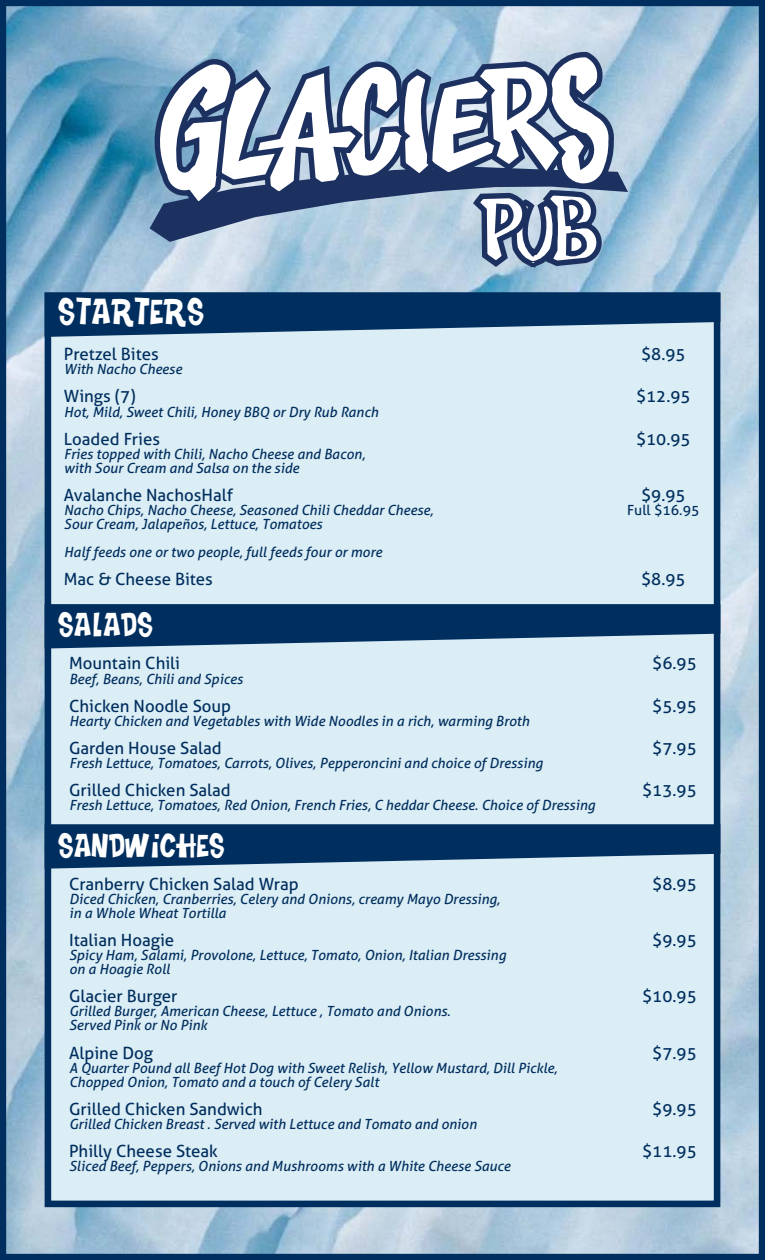
<style>
.page{position:relative;width:765px;height:1260px;background:#fff}
.page>*{position:absolute;margin:0;border:0;box-sizing:border-box;transform-origin:0 0}
.t1{font:47.75px "Turkey Sandwich Regular";color:#fff}
.t2{font:43.5px "Turkey Sandwich Regular";color:#fff}
.t3{font:16.88px "Aller";color:#002e5e}
.t4{font:italic 14px/14.1px "Aller";color:#002e5e}
.t5{font:14px "Aller";color:#002e5e}
</style>
<div class="page">
<img style="left:7px;top:7px;width:751px;height:1246px">
<div style="left:0;top:0;width:765px;height:1260px;border:6px solid #002e5e"></div>
<div style="left:45px;top:293px;width:675px;height:914px;background:#dbedf5;border:7px solid #002e5e"></div>
<svg style="left:45px;top:292px;width:675px;height:45px"></svg>
<svg style="left:45px;top:604px;width:675px;height:45px"></svg>
<svg style="left:45px;top:824px;width:675px;height:45px"></svg>
<svg style="left:145px;top:16px;width:483px;height:255px"></svg>
<p class="t1" style="left:58px;top:297px;width:148px">starters</p>
<p class="t3" style="left:64px;top:344px;width:96px">Pretzel Bites</p>
<p class="t3" style="left:641px;top:344px;width:46px">$8.95</p>
<p class="t4" style="left:64px;top:362px;width:120px">With Nacho Cheese</p>
<p class="t3" style="left:64px;top:386px;width:73px">Wings (7)</p>
<p class="t3" style="left:636px;top:386px;width:56px">$12.95</p>
<p class="t4" style="left:64px;top:404px;width:316px">Hot, Mild, Sweet Chili, Honey BBQ or Dry Rub Ranch</p>
<p class="t3" style="left:64px;top:428px;width:98px">Loaded Fries</p>
<p class="t3" style="left:636px;top:428px;width:56px">$10.95</p>
<p class="t4" style="left:64px;top:447px;width:303px">Fries topped with Chili, Nacho Cheese and Bacon,</p>
<p class="t4" style="left:64px;top:461px;width:237px">with Sour Cream and Salsa on the side</p>
<p class="t3" style="left:64px;top:485px;width:171px">Avalanche NachosHalf</p>
<p class="t3" style="left:641px;top:485px;width:46px">$9.95</p>
<p class="t4" style="left:64px;top:503px;width:371px">Nacho Chips, Nacho Cheese, Seasoned Chili Cheddar Cheese,</p>
<p class="t5" style="left:627px;top:502px;width:74px">Full $16.95</p>
<p class="t4" style="left:64px;top:517px;width:260px">Sour Cream, Jalapeños, Lettuce, Tomatoes</p>
<p class="t4" style="left:64px;top:545px;width:320px">Half feeds one or two people, full feeds four or more</p>
<p class="t3" style="left:64px;top:569px;width:151px">Mac &amp; Cheese Bites</p>
<p class="t3" style="left:641px;top:569px;width:46px">$8.95</p>
<p class="t2" style="left:58px;top:611px;width:97px">salads</p>
<p class="t3" style="left:69px;top:653px;width:113px">Mountain Chili</p>
<p class="t3" style="left:652px;top:653px;width:46px">$6.95</p>
<p class="t4" style="left:69px;top:671px;width:175px">Beef, Beans, Chili and Spices</p>
<p class="t3" style="left:69px;top:695px;width:164px">Chicken Noodle Soup</p>
<p class="t3" style="left:652px;top:695px;width:46px">$5.95</p>
<p class="t4" style="left:69px;top:714px;width:462px">Hearty Chicken and Vegetables with Wide Noodles in a rich, warming Broth</p>
<p class="t3" style="left:69px;top:738px;width:154px">Garden House Salad</p>
<p class="t3" style="left:652px;top:738px;width:46px">$7.95</p>
<p class="t4" style="left:69px;top:756px;width:475px">Fresh Lettuce, Tomatoes, Carrots, Olives, Pepperoncini and choice of Dressing</p>
<p class="t3" style="left:69px;top:780px;width:163px">Grilled Chicken Salad</p>
<p class="t3" style="left:642px;top:780px;width:56px">$13.95</p>
<p class="t4" style="left:69px;top:798px;width:528px">Fresh Lettuce, Tomatoes, Red Onion, French Fries, C heddar Cheese. Choice of Dressing</p>
<p class="t2" style="left:58px;top:832px;width:169px">sandwiches</p>
<p class="t3" style="left:69px;top:873px;width:231px">Cranberry Chicken Salad Wrap</p>
<p class="t3" style="left:652px;top:873px;width:46px">$8.95</p>
<p class="t4" style="left:69px;top:892px;width:433px">Diced Chicken, Cranberries, Celery and Onions, creamy Mayo Dressing, in a Whole Wheat Tortilla</p>
<p class="t3" style="left:69px;top:930px;width:107px">Italian Hoagie</p>
<p class="t3" style="left:652px;top:930px;width:46px">$9.95</p>
<p class="t4" style="left:69px;top:948px;width:438px">Spicy Ham, Salami, Provolone, Lettuce, Tomato, Onion, Italian Dressing</p>
<p class="t4" style="left:69px;top:962px;width:102px">on a Hoagie Roll</p>
<p class="t3" style="left:69px;top:986px;width:110px">Glacier Burger</p>
<p class="t3" style="left:642px;top:986px;width:56px">$10.95</p>
<p class="t4" style="left:69px;top:1004px;width:383px">Grilled Burger, American Cheese, Lettuce , Tomato and Onions.</p>
<p class="t4" style="left:69px;top:1018px;width:140px">Served Pink or No Pink</p>
<p class="t3" style="left:69px;top:1042px;width:85px">Alpine Dog</p>
<p class="t3" style="left:652px;top:1042px;width:46px">$7.95</p>
<p class="t4" style="left:69px;top:1061px;width:490px">A Quarter Pound all Beef Hot Dog with Sweet Relish, Yellow Mustard, Dill Pickle,<br>Chopped Onion, Tomato and a touch of Celery Salt</p>
<p class="t3" style="left:69px;top:1099px;width:195px">Grilled Chicken Sandwich</p>
<p class="t3" style="left:652px;top:1099px;width:46px">$9.95</p>
<p class="t4" style="left:69px;top:1117px;width:409px">Grilled Chicken Breast . Served with Lettuce and Tomato and onion</p>
<p class="t3" style="left:69px;top:1141px;width:150px">Philly Cheese Steak</p>
<p class="t3" style="left:642px;top:1141px;width:56px">$11.95</p>
<p class="t4" style="left:69px;top:1159px;width:443px">Sliced Beef, Peppers, Onions and Mushrooms with a White Cheese Sauce</p>
</div>
